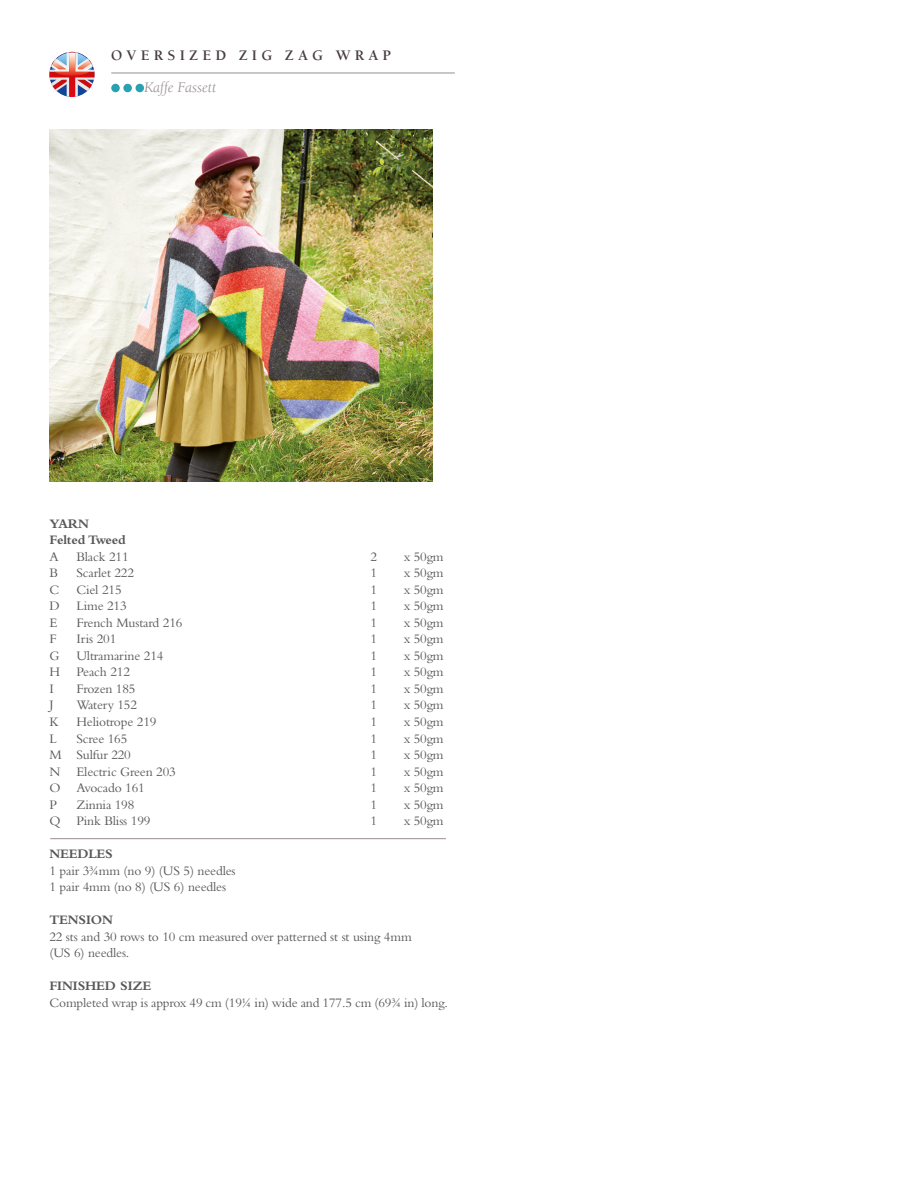
<style>
.page{position:relative;width:914px;height:1189px;background:#fff}
.page>*{position:absolute;margin:0;border:0;box-sizing:border-box;transform-origin:0 0}
.t1{font:700 15px "Berkeley Std";letter-spacing:.28em;color:#483c3f}
.t2{font:italic 15px "Berkeley Std";color:#978d8e}
.Paragraph_Style_1{font:13.5px "Bembo Std";letter-spacing:-.01em;color:#575756}
.Paragraph_Style_1-2{font:700 13.5px "Bembo Std";letter-spacing:-.01em;color:#575756}
</style>
<div class="page">
<hr style="left:111px;top:73px;width:343px;height:1px;background:#978d8e">
<div style="left:111px;top:84px;width:9px;height:8px;background:#2aa1b2;border-radius:50%"></div>
<div style="left:123px;top:84px;width:9px;height:8px;background:#2aa1b2;border-radius:50%"></div>
<div style="left:135px;top:84px;width:9px;height:8px;background:#2aa1b2;border-radius:50%"></div>
<svg style="left:49px;top:52px;width:46px;height:45px"></svg>
<hr style="left:50px;top:838px;width:396px;height:1px;background:#978d8e">
<img style="left:49px;top:130px;width:383px;height:351px">
<p class="t1" style="left:111px;top:47px;width:281px">OVERSIZED ZIG ZAG WRAP</p>
<p class="t2" style="left:144px;top:79px;width:74px">Kaffe Fassett</p>
<p class="Paragraph_Style_1-2" style="left:49px;top:516px;width:41px">YARN</p>
<p class="Paragraph_Style_1-2" style="left:49px;top:532px;width:78px">Felted Tweed</p>
<p class="Paragraph_Style_1" style="left:49px;top:548px;width:11px">A</p>
<p class="Paragraph_Style_1" style="left:76px;top:548px;width:54px">Black 211</p>
<p class="Paragraph_Style_1" style="left:370px;top:548px;width:8px">2</p>
<p class="Paragraph_Style_1" style="left:403px;top:548px;width:41px">x 50gm</p>
<p class="Paragraph_Style_1" style="left:49px;top:565px;width:10px">B</p>
<p class="Paragraph_Style_1" style="left:76px;top:565px;width:59px">Scarlet 222</p>
<p class="Paragraph_Style_1" style="left:370px;top:565px;width:8px">1</p>
<p class="Paragraph_Style_1" style="left:403px;top:565px;width:41px">x 50gm</p>
<p class="Paragraph_Style_1" style="left:49px;top:581px;width:11px">C</p>
<p class="Paragraph_Style_1" style="left:76px;top:581px;width:47px">Ciel 215</p>
<p class="Paragraph_Style_1" style="left:370px;top:581px;width:8px">1</p>
<p class="Paragraph_Style_1" style="left:403px;top:581px;width:41px">x 50gm</p>
<p class="Paragraph_Style_1" style="left:49px;top:598px;width:79px">D Lime 213</p>
<p class="Paragraph_Style_1" style="left:370px;top:598px;width:8px">1</p>
<p class="Paragraph_Style_1" style="left:403px;top:598px;width:41px">x 50gm</p>
<p class="Paragraph_Style_1" style="left:49px;top:614px;width:10px">E</p>
<p class="Paragraph_Style_1" style="left:76px;top:614px;width:107px">French Mustard 216</p>
<p class="Paragraph_Style_1" style="left:370px;top:614px;width:8px">1</p>
<p class="Paragraph_Style_1" style="left:403px;top:614px;width:41px">x 50gm</p>
<p class="Paragraph_Style_1" style="left:49px;top:631px;width:9px">F</p>
<p class="Paragraph_Style_1" style="left:76px;top:631px;width:41px">Iris 201</p>
<p class="Paragraph_Style_1" style="left:370px;top:631px;width:8px">1</p>
<p class="Paragraph_Style_1" style="left:403px;top:631px;width:41px">x 50gm</p>
<p class="Paragraph_Style_1" style="left:49px;top:647px;width:11px">G</p>
<p class="Paragraph_Style_1" style="left:76px;top:647px;width:89px">Ultramarine 214</p>
<p class="Paragraph_Style_1" style="left:370px;top:647px;width:8px">1</p>
<p class="Paragraph_Style_1" style="left:403px;top:647px;width:41px">x 50gm</p>
<p class="Paragraph_Style_1" style="left:49px;top:664px;width:82px">H Peach 212</p>
<p class="Paragraph_Style_1" style="left:370px;top:664px;width:8px">1</p>
<p class="Paragraph_Style_1" style="left:403px;top:664px;width:41px">x 50gm</p>
<p class="Paragraph_Style_1" style="left:49px;top:680px;width:6px">I</p>
<p class="Paragraph_Style_1" style="left:76px;top:680px;width:61px">Frozen 185</p>
<p class="Paragraph_Style_1" style="left:370px;top:680px;width:8px">1</p>
<p class="Paragraph_Style_1" style="left:403px;top:680px;width:41px">x 50gm</p>
<p class="Paragraph_Style_1" style="left:49px;top:697px;width:6px">J</p>
<p class="Paragraph_Style_1" style="left:76px;top:697px;width:62px">Watery 152</p>
<p class="Paragraph_Style_1" style="left:370px;top:697px;width:8px">1</p>
<p class="Paragraph_Style_1" style="left:403px;top:697px;width:41px">x 50gm</p>
<p class="Paragraph_Style_1" style="left:49px;top:713px;width:11px">K</p>
<p class="Paragraph_Style_1" style="left:76px;top:713px;width:81px">Heliotrope 219</p>
<p class="Paragraph_Style_1" style="left:370px;top:713px;width:8px">1</p>
<p class="Paragraph_Style_1" style="left:403px;top:713px;width:41px">x 50gm</p>
<p class="Paragraph_Style_1" style="left:49px;top:730px;width:9px">L</p>
<p class="Paragraph_Style_1" style="left:76px;top:730px;width:52px">Scree 165</p>
<p class="Paragraph_Style_1" style="left:370px;top:730px;width:8px">1</p>
<p class="Paragraph_Style_1" style="left:403px;top:730px;width:41px">x 50gm</p>
<p class="Paragraph_Style_1" style="left:49px;top:746px;width:83px">M Sulfur 220</p>
<p class="Paragraph_Style_1" style="left:370px;top:746px;width:8px">1</p>
<p class="Paragraph_Style_1" style="left:403px;top:746px;width:41px">x 50gm</p>
<p class="Paragraph_Style_1" style="left:49px;top:763px;width:128px">N Electric Green 203</p>
<p class="Paragraph_Style_1" style="left:370px;top:763px;width:8px">1</p>
<p class="Paragraph_Style_1" style="left:403px;top:763px;width:41px">x 50gm</p>
<p class="Paragraph_Style_1" style="left:49px;top:779px;width:97px">O Avocado 161</p>
<p class="Paragraph_Style_1" style="left:370px;top:779px;width:8px">1</p>
<p class="Paragraph_Style_1" style="left:403px;top:779px;width:41px">x 50gm</p>
<p class="Paragraph_Style_1" style="left:49px;top:796px;width:9px">P</p>
<p class="Paragraph_Style_1" style="left:76px;top:796px;width:59px">Zinnia 198</p>
<p class="Paragraph_Style_1" style="left:370px;top:796px;width:8px">1</p>
<p class="Paragraph_Style_1" style="left:403px;top:796px;width:41px">x 50gm</p>
<p class="Paragraph_Style_1" style="left:49px;top:812px;width:102px">Q Pink Bliss 199</p>
<p class="Paragraph_Style_1" style="left:370px;top:812px;width:8px">1</p>
<p class="Paragraph_Style_1" style="left:403px;top:812px;width:41px">x 50gm</p>
<p class="Paragraph_Style_1-2" style="left:49px;top:846px;width:65px">NEEDLES</p>
<p class="Paragraph_Style_1" style="left:49px;top:862px;width:188px">1 pair 3¾mm (no 9) (US 5) needles</p>
<p class="Paragraph_Style_1" style="left:49px;top:878px;width:178px">1 pair 4mm (no 8) (US 6) needles</p>
<p class="Paragraph_Style_1-2" style="left:49px;top:912px;width:65px">TENSION</p>
<p class="Paragraph_Style_1" style="left:49px;top:928px;width:364px">22 sts and 30 rows to 10 cm measured over patterned st st using 4mm</p>
<p class="Paragraph_Style_1" style="left:49px;top:944px;width:82px">(US 6) needles.</p>
<p class="Paragraph_Style_1-2" style="left:49px;top:978px;width:103px">FINISHED SIZE</p>
<p class="Paragraph_Style_1" style="left:49px;top:994px;width:400px">Completed wrap is approx 49 cm (19¼ in) wide and 177.5 cm (69¾ in) long.</p>
</div>
